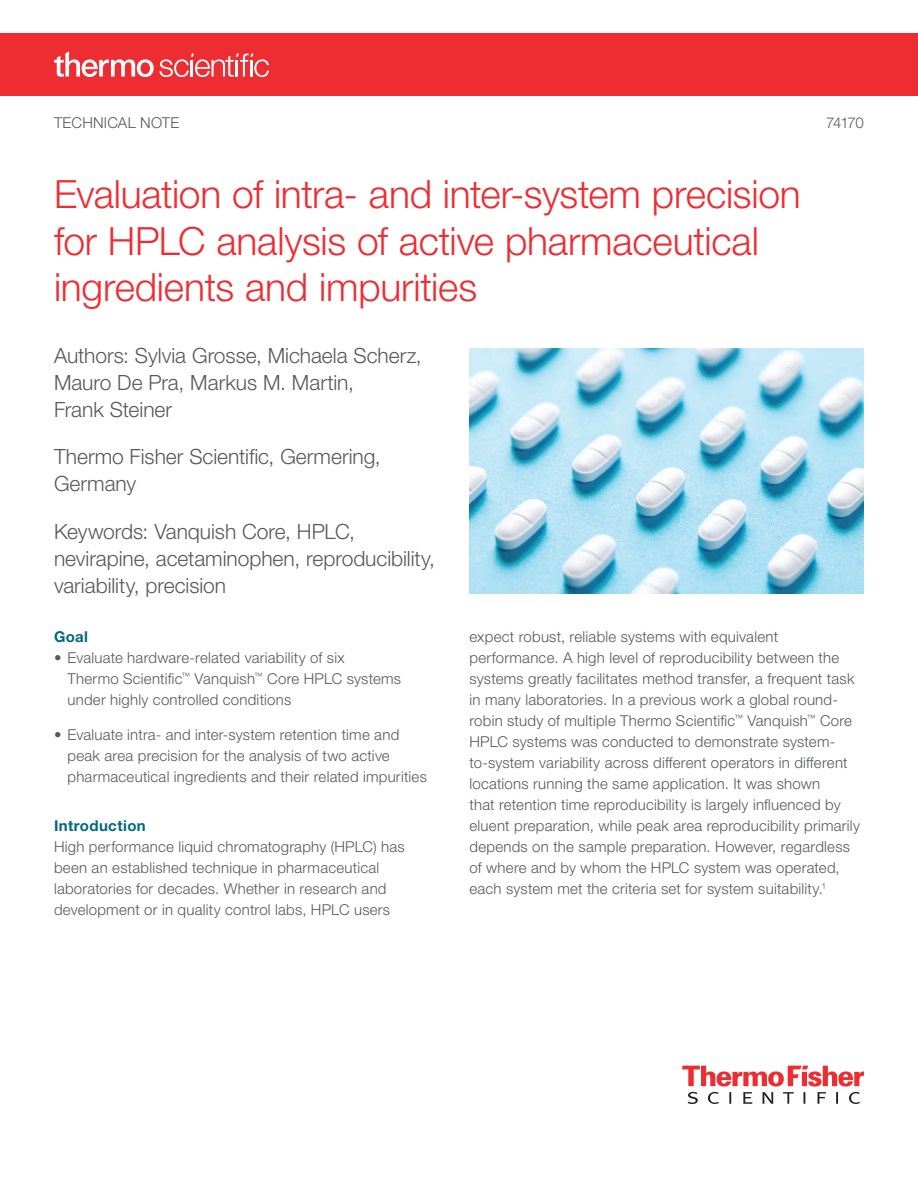
<style>
.page{position:relative;width:918px;height:1188px;background:#fff}
.page>*{position:absolute;margin:0;border:0;box-sizing:border-box;transform-origin:0 0}
.t1{font:300 39px/46.8px "Helvetica Neue LTW1 G";letter-spacing:-.005em;color:#ee2d33}
.t2{font:300 21px/27px "Helvetica Neue LTW1 G";color:#57585a}
.t3{font:300 15px/21px "Helvetica Neue LTW1 G";letter-spacing:.015em;color:#57585a}
.t4{font:700 15px "Helvetica Neue LTW1 G";letter-spacing:.025em;color:#00687f}
</style>
<div class="page">
<img style="left:470px;top:348px;width:394px;height:246px">
<svg style="left:682px;top:1066px;width:182px;height:38px"></svg>
<div style="left:0;top:33px;width:918px;height:63px;background:#ee2d33"></div>
<svg style="left:54px;top:51px;width:215px;height:26px"></svg>
<p class="t3" style="left:54px;top:112px;width:127px">TECHNICAL NOTE</p>
<p class="t3" style="left:826px;top:112px;width:39px">74170</p>
<h1 class="t1" style="left:54px;top:170px;width:748px">Evaluation of intra- and inter-system precision for HPLC analysis of active pharmaceutical ingredients and impurities</h1>
<h2 class="t2" style="left:54px;top:342px;width:369px">Authors: Sylvia Grosse, Michaela Scherz,<br>Mauro De Pra, Markus M. Martin,<br>Frank Steiner</h2>
<h2 class="t2" style="left:54px;top:443px;width:328px">Thermo Fisher Scientific, Germering,<br>Germany</h2>
<h2 class="t2" style="left:54px;top:517px;width:383px">Keywords: Vanquish Core, HPLC, nevirapine, acetaminophen, reproducibility, variability, precision</h2>
<p class="t4" style="left:54px;top:627px;width:36px">Goal</p>
<p class="t3" style="left:68px;top:647px;width:335px;text-indent:-14px">• Evaluate hardware-related variability of six<br>Thermo Scientific<sup>™</sup> Vanquish<sup>™</sup> Core HPLC systems under highly controlled conditions</p>
<p class="t3" style="left:68px;top:724px;width:361px;text-indent:-14px">• Evaluate intra- and inter-system retention time and peak area precision for the analysis of two active pharmaceutical ingredients and their related impurities</p>
<p class="t4" style="left:54px;top:816px;width:93px">Introduction</p>
<p class="t3" style="left:54px;top:836px;width:352px">High performance liquid chromatography (HPLC) has been an established technique in pharmaceutical laboratories for decades. Whether in research and development or in quality control labs, HPLC users</p>
<p class="t3" style="left:469px;top:626px;width:392px">expect robust, reliable systems with equivalent performance. A high level of reproducibility between the systems greatly facilitates method transfer, a frequent task in many laboratories. In a previous work a global round&shy;robin study of multiple Thermo Scientific<sup>™</sup> Vanquish<sup>™</sup> Core HPLC systems was conducted to demonstrate system&shy;to-system variability across different operators in different locations running the same application. It was shown<br>that retention time reproducibility is largely influenced by eluent preparation, while peak area reproducibility primarily depends on the sample preparation. However, regardless of where and by whom the HPLC system was operated, each system met the criteria set for system suitability.<sup>1</sup></p>
</div>
